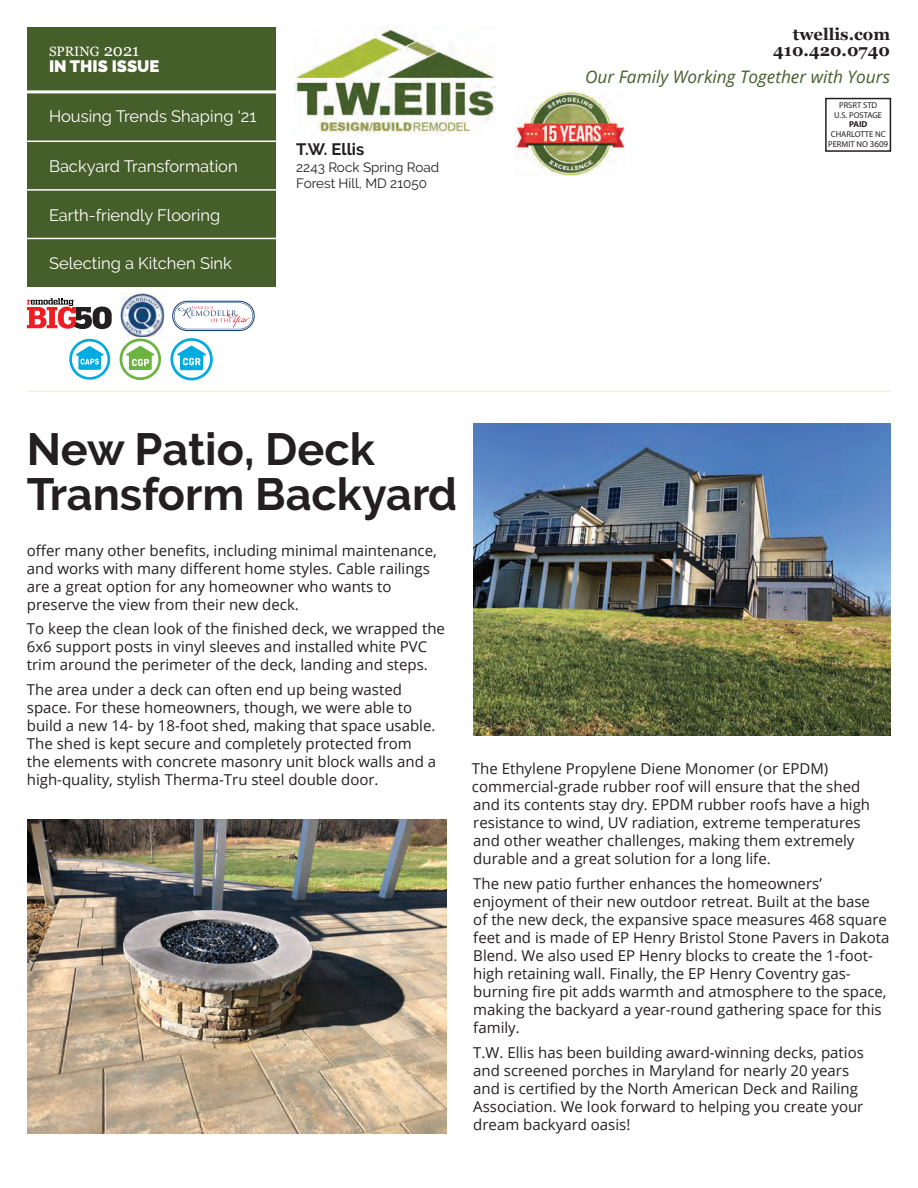
<style>
.page{position:relative;width:918px;height:1188px;background:#fff}
.page>*{position:absolute;margin:0;border:0;box-sizing:border-box;transform-origin:0 0}
.t1{font:700 45px/45px "Raleway";color:#231f20}
.t2{font:italic 17.25px "Open Sans";color:#465e2a}
.t3{font:16.5px "Raleway";color:#fff}
.t4{font:700 16.5px "Georgia";color:#231f20}
.t5{font:900 16.5px "Raleway";color:#fff}
.t6{font:700 16.5px "Raleway";color:#231f20}
.t7{font:15px/18px "Open Sans";color:#231f20}
.t8{font:13.5px "Raleway";color:#231f20}
.t9{font:13.5px "Georgia";color:#fff}
.t10{font:8.55px "Myriad Pro";color:#231f20}
.t11{font:700 8.55px "Myriad Pro";color:#231f20}
.s1{font-size:16.5px}
.s2{font-size:9px}
</style>
<div class="page">
<div style="left:825px;top:98px;width:66px;height:54px;border:2px solid #231f20"></div>
<div style="left:27px;top:27px;width:248px;height:260px;background:#465e2a"></div>
<hr style="left:27px;top:90px;width:252px;height:3px;background:#fff">
<hr style="left:27px;top:391px;width:864px;height:1px;background:#f6f0d8">
<hr style="left:27px;top:141px;width:252px;height:1px;background:#fff">
<hr style="left:27px;top:189px;width:252px;height:2px;background:#fff">
<hr style="left:27px;top:238px;width:252px;height:1px;background:#fff">
<img style="left:295px;top:26px;width:200px;height:110px">
<svg style="left:27px;top:298px;width:85px;height:31px"></svg>
<img style="left:120px;top:293px;width:44px;height:44px">
<div style="left:172px;top:301px;width:83px;height:30px;border:5px solid #1a427c;border-radius:13px"></div>
<div style="left:173px;top:302px;width:81px;height:28px;border:2px solid #fff;border-radius:13px"></div>
<div style="left:174px;top:303px;width:78px;height:26px;background:#fff;border-radius:13px"></div>
<svg style="left:178px;top:306px;width:72px;height:22px"></svg>
<svg style="left:69px;top:339px;width:41px;height:41px"></svg>
<div style="left:72px;top:341px;width:36px;height:36px;background:#fff;border-radius:50%"></div>
<svg style="left:76px;top:346px;width:28px;height:24px"></svg>
<svg style="left:120px;top:339px;width:41px;height:41px"></svg>
<div style="left:122px;top:341px;width:36px;height:36px;background:#fff;border-radius:50%"></div>
<svg style="left:126px;top:346px;width:28px;height:24px"></svg>
<svg style="left:170px;top:338px;width:43px;height:42px"></svg>
<svg style="left:173px;top:341px;width:37px;height:37px"></svg>
<svg style="left:177px;top:346px;width:29px;height:24px"></svg>
<img style="left:515px;top:92px;width:110px;height:84px">
<img style="left:28px;top:820px;width:418px;height:314px">
<img style="left:473px;top:423px;width:417px;height:313px">
<p class="t9" style="left:49px;top:41px;width:92px">SPRING <span class="s1">2021</span></p>
<p class="t5" style="left:49px;top:57px;width:112px">IN THIS ISSUE</p>
<p class="t3" style="left:49px;top:107px;width:209px">Housing Trends Shaping ‘21</p>
<p class="t3" style="left:49px;top:156px;width:190px">Backyard Transformation</p>
<p class="t3" style="left:49px;top:206px;width:173px">Earth-friendly Flooring</p>
<p class="t3" style="left:49px;top:254px;width:184px">Selecting a Kitchen Sink</p>
<p class="t6" style="left:296px;top:140px;width:70px">T.W. Ellis</p>
<p class="t8" style="left:296px;top:159px;width:145px">2243 Rock Spring Road</p>
<p class="t8" style="left:296px;top:175px;width:132px">Forest Hill, MD 21050</p>
<p class="t4" style="left:793px;top:22px;width:99px">twellis.com</p>
<p class="t4" style="left:773px;top:38px;width:118px">410.420.0740</p>
<p class="t2" style="left:585px;top:65px;width:306px">Our Family Working Together with Yours</p>
<p class="t10" style="left:839px;top:100px;width:40px">PRSRT STD</p>
<p class="t10" style="left:834px;top:109px;width:49px">U.S. POSTAGE</p>
<p class="t11" style="left:849px;top:119px;width:20px">PAID</p>
<p class="t10" style="left:831px;top:129px;width:57px">CHARLOTTE NC</p>
<p class="t10" style="left:828px;top:139px;width:62px">PERMIT NO <span class="s2">3609</span></p>
<p class="t1" style="left:27px;top:427px;width:432px">New Patio, Deck<br>Transform Backyard</p>
<p class="t7" style="left:27px;top:541px;width:411px">offer many other benefits, including minimal maintenance, and works with many different home styles. Cable railings are a great option for any homeowner who wants to preserve the view from their new deck.</p>
<p class="t7" style="left:27px;top:620px;width:420px">To keep the clean look of the finished deck, we wrapped the<br>6x6 support posts in vinyl sleeves and installed white PVC trim around the perimeter of the deck, landing and steps.</p>
<p class="t7" style="left:27px;top:680px;width:411px">The area under a deck can often end up being wasted space. For these homeowners, though, we were able to build a new 14- by 18-foot shed, making that space usable.<br>The shed is kept secure and completely protected from the elements with concrete masonry unit block walls and a high-quality, stylish Therma-Tru steel double door.</p>
<p class="t7" style="left:472px;top:759px;width:400px">The Ethylene Propylene Diene Monomer (or EPDM) commercial-grade rubber roof will ensure that the shed and its contents stay dry. EPDM rubber roofs have a high resistance to wind, UV radiation, extreme temperatures and other weather challenges, making them extremely durable and a great solution for a long life.</p>
<p class="t7" style="left:473px;top:874px;width:418px">The new patio further enhances the homeowners’ enjoyment of their new outdoor retreat. Built at the base<br>of the new deck, the expansive space measures 468 square feet and is made of EP Henry Bristol Stone Pavers in Dakota Blend. We also used EP Henry blocks to create the 1-foot&shy;high retaining wall. Finally, the EP Henry Coventry gas&shy;burning fire pit adds warmth and atmosphere to the space, making the backyard a year-round gathering space for this family.</p>
<p class="t7" style="left:473px;top:1043px;width:392px">T.W. Ellis has been building award-winning decks, patios and screened porches in Maryland for nearly 20 years and is certified by the North American Deck and Railing Association. We look forward to helping you create your dream backyard oasis!</p>
</div>
